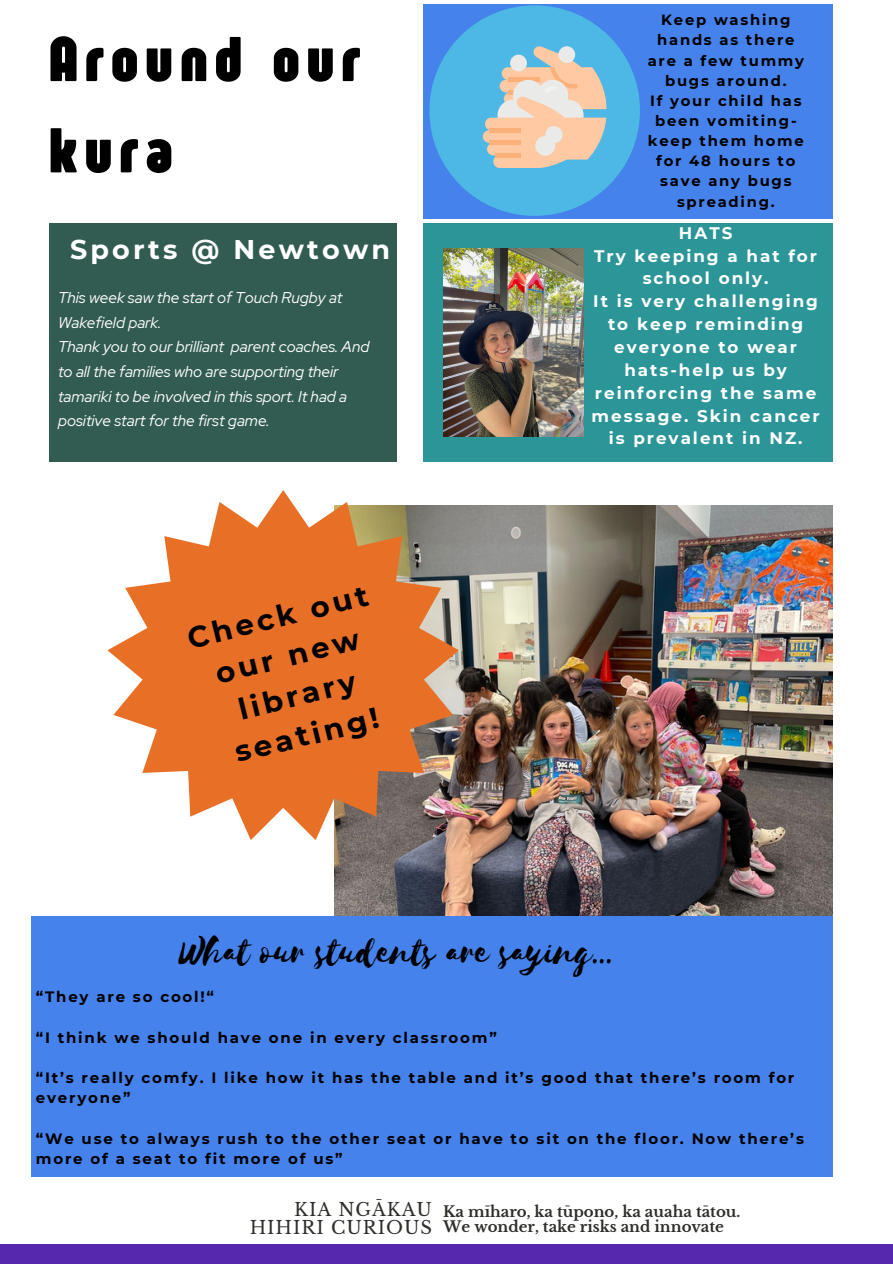
<style>
.page{position:relative;width:893px;height:1264px;background:#fff}
.page>*{position:absolute;margin:0;border:0;box-sizing:border-box;transform-origin:0 0}
.t1{font:700 65.25px/91.2px "Sugo Pro Display";letter-spacing:.12em;color:#000}
.t2{font:42.3px "Selima";color:#000}
.t3{font:700 29.25px/40.5px "Montserrat";color:#000;text-align:center}
.t4{font:700 27px "Montserrat";letter-spacing:.12em;color:#fff}
.t5{font:18px/18px "Libre Baskerville";letter-spacing:.05em;color:#2e2e2a;text-align:right}
.t6{font:700 16.8px/22.8px "Montserrat";letter-spacing:.12em;color:#fff;text-align:center}
.t7{font:italic 15.6px/24.6px "Red Hat Display";color:#fff}
.t8{font:700 15px/20.2px "Montserrat";letter-spacing:.12em;color:#000}
.t9{font:700 15px/14.7px "Libre Baskerville";color:#2e2e2a}
.t10{font:700 14.7px/20.1px "Montserrat";letter-spacing:.12em;color:#000;text-align:center}
</style>
<div class="page">
<img style="left:334px;top:505px;width:498px;height:410px">
<svg style="left:107px;top:490px;width:352px;height:350px;fill:#e87026"></svg>
<div style="left:31px;top:915px;width:801px;height:261px;background:#4582eb"></div>
<div style="left:0;top:1243px;width:892px;height:20px;background:#5528ad"></div>
<div style="left:49px;top:223px;width:347px;height:238px;background:#325c52"></div>
<div style="left:423px;top:223px;width:409px;height:238px;background:#2c9598"></div>
<div style="left:423px;top:4px;width:409px;height:214px;background:#4582eb"></div>
<div style="left:429px;top:5px;width:211px;height:211px;background:#4db7e5;border-radius:50%"></div>
<svg style="left:483px;top:46px;width:123px;height:122px"></svg>
<div style="left:558px;top:46px;width:17px;height:17px;background:#eaeae8;border-radius:50%"></div>
<img style="left:443px;top:249px;width:141px;height:187px">
<h3 class="t1" style="left:49px;top:14px;width:312px">Around our kura</h3>
<h6 class="t4" style="left:70px;top:233px;width:322px">Sports @ Newtown</h6>
<h6 class="t7" style="left:58px;top:285px;width:286px">This week saw the start of Touch Rugby at<br>Wakefield park.</h6>
<h6 class="t7" style="left:58px;top:334px;width:313px">Thank you to our brilliant parent coaches. And to all the families who are supporting their tamariki to be involved in this sport. It had a positive start for the first game.</h6>
<p class="t3" style="left:183px;top:619px;width:186px;rotate:-14deg">Check out our new library seating!</p>
<h2 class="t10" style="left:647px;top:10px;width:158px">Keep washing hands as there are a few tummy bugs around.<br>If your child has been vomiting&shy;keep them home for 48 hours to save any bugs spreading.</h2>
<h6 class="t6" style="left:591px;top:221px;width:230px">HATS<br>Try keeping a hat for school only.<br>It is very challenging to keep reminding everyone to wear hats-help us by reinforcing the same message. Skin cancer is prevalent in NZ.</h6>
<h5 class="t2" style="left:179px;top:928px;width:436px">What our students are saying...</h5>
<h6 class="t8" style="left:36px;top:986px;width:180px">“They are so cool!“</h6>
<h1 class="t8" style="left:36px;top:1027px;width:462px">“I think we should have one in every classroom”</h1>
<p class="t8" style="left:36px;top:1067px;width:760px">“It’s really comfy. I like how it has the table and it’s good that there’s room for everyone”</p>
<p class="t8" style="left:36px;top:1128px;width:769px">“We use to always rush to the other seat or have to sit on the floor. Now there’s more of a seat to fit more of us”</p>
<h3 class="t5" style="left:250px;top:1200px;width:184px">KIA NGĀKAU<br>HIHIRI CURIOUS</h3>
<p class="t9" style="left:443px;top:1204px;width:298px">Ka mīharo, ka tūpono, ka auaha tātou.<br>We wonder, take risks and innovate</p>
</div>
